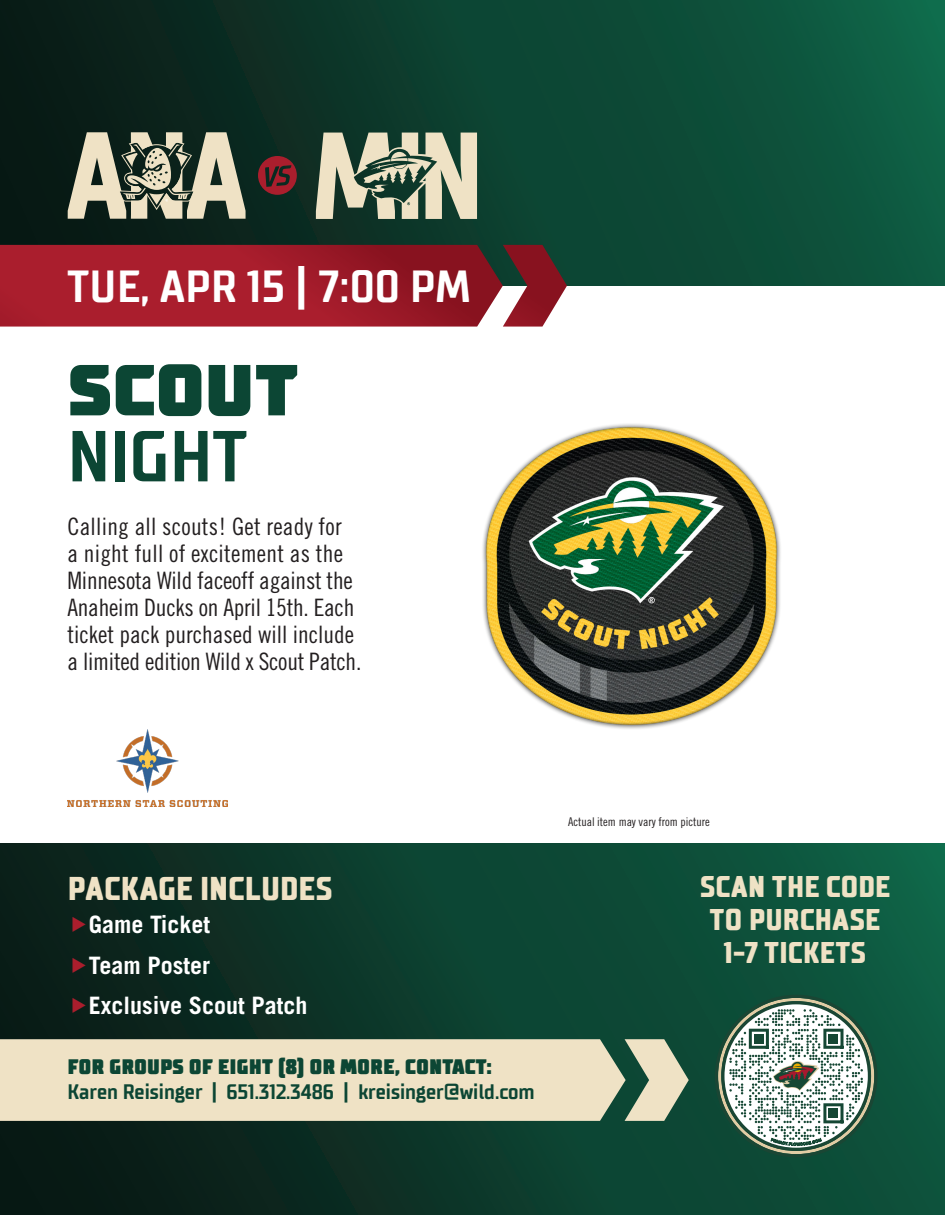
<style>
.page{position:relative;width:945px;height:1215px;background:#fff}
.page>*{position:absolute;margin:0;border:0;box-sizing:border-box;transform-origin:0 0}
.t1{font:900 72px "TT Supermolot";color:#0c4634}
.t2{font:700 72px "TT Supermolot Condensed";color:#0c4634}
.t3{font:700 45px "TT Supermolot Condensed";letter-spacing:.01em;color:#fff}
.t4{font:800 33px "TT Supermolot Condensed";color:#efe2c5}
.t5{font:800 30px/33px "TT Supermolot Condensed";letter-spacing:.005em;color:#efe2c5;text-align:center}
.t6{font:24px/27px "Trade Gothic LT Std Cn 18";letter-spacing:-.01em;color:#231f20}
.t7{font:700 24px/40.5px "Trade Gothic LT Std";color:#fff}
.t8{font:700 21px/25.2px "TT Supermolot Condensed";color:#0c4634}
.t9{font:12px "Trade Gothic LT Std Cn 18";color:#231f20}
.s1{font-weight:900}
</style>
<div class="page">
<div style="left:0;top:844px;width:945px;height:371px;background:linear-gradient(to right,#0a1b16,#0e5e44)"></div>
<div style="left:0;top:0;width:945px;height:286px;background:linear-gradient(to right,#0a1915,#0f6146)"></div>
<div style="left:0;top:1039px;width:625px;height:82px;background:#efe2c5"></div>
<svg style="left:316px;top:133px;width:161px;height:86px"></svg>
<svg style="left:68px;top:132px;width:178px;height:87px"></svg>
<svg style="left:258px;top:156px;width:39px;height:39px"></svg>
<svg style="left:0;top:245px;width:567px;height:82px"></svg>
<svg style="left:625px;top:1039px;width:64px;height:82px"></svg>
<svg style="left:715px;top:995px;width:162px;height:162px"></svg>
<div style="left:829px;top:1109px;width:9px;height:9px;background:#154734"></div>
<img style="left:68px;top:730px;width:159px;height:76px">
<img style="left:324px;top:268px;width:615px;height:461px">
<svg style="left:73px;top:917px;width:13px;height:15px"></svg>
<svg style="left:73px;top:957px;width:13px;height:16px"></svg>
<svg style="left:73px;top:998px;width:13px;height:15px"></svg>
<h2 class="t3" style="left:68px;top:260px;width:404px">TUE, APR 15 | 7:00 PM</h2>
<h1 class="t1" style="left:68px;top:344px;width:231px">SCOUT</h1>
<h1 class="t2" style="left:68px;top:414px;width:181px">NIGHT</h1>
<p class="t6" style="left:68px;top:513px;width:295px">Calling all scouts! Get ready for<br>a night full of excitement as the Minnesota Wild faceoff against the Anaheim Ducks on April 15th. Each ticket pack purchased will include a limited edition Wild x Scout Patch.</p>
<h3 class="t4" style="left:68px;top:867px;width:267px">PACKAGE INCLUDES</h3>
<p class="t7" style="left:89px;top:904px;width:220px">Game Ticket<br>Team Poster<br>Exclusive Scout Patch</p>
<p class="t8" style="left:68px;top:1054px;width:469px"><span class="s1">FOR GROUPS OF EIGHT (8) OR MORE, CONTACT:<br></span>Karen Reisinger | 651.312.3486 | kreisinger@wild.com</p>
<p class="t9" style="left:568px;top:815px;width:143px">Actual item may vary from picture</p>
<p class="t5" style="left:700px;top:870px;width:191px">SCAN THE CODE<br>TO PURCHASE<br>1-7 TICKETS</p>
</div>
